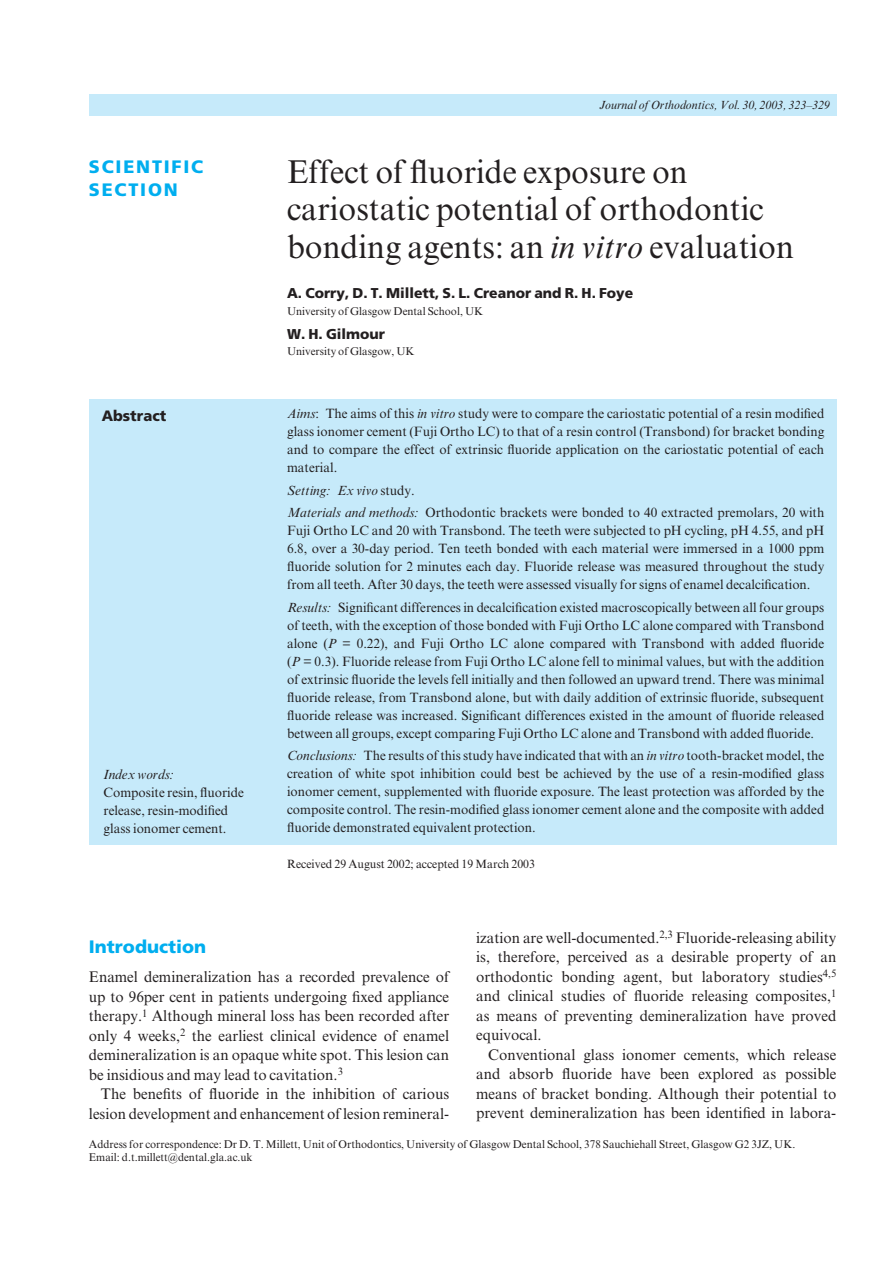
<style>
.page{position:relative;width:893px;height:1263px;background:#fff}
.page>*{position:absolute;margin:0;border:0;box-sizing:border-box;transform-origin:0 0}
.t1{font:33px/37.5px "Times NRMT";color:#231f20}
.t2{font:900 18px/22.5px "Frutiger";letter-spacing:.1em;color:#00aeef}
.t3{font:900 18px "Frutiger";color:#00aeef}
.t4{font:15.3px/19.5px "Times NRMT";color:#231f20;text-align:justify}
.t5{font:900 15px "Frutiger";color:#231f20}
.t6{font:900 14.25px "Frutiger";color:#231f20}
.t7{font:13.5px/18px "Times NRMT";color:#231f20;text-align:justify}
.t8{font:italic 13.5px "Times NRMT";color:#231f20}
.t9{font:italic 12px "Times NRMT";color:#231f20}
.t10{font:12px "Times NRMT";color:#231f20}
.t11{font:11.25px/13.5px "Times NRMT";color:#231f20}
.s1{font-style:italic}
</style>
<div class="page">
<div style="left:89px;top:399px;width:747px;height:445px;background:#c6eafa"></div>
<div style="left:89px;top:94px;width:747px;height:22px;background:#c6eafa"></div>
<h2 class="t2" style="left:89px;top:157px;width:116px">SCIENTIFIC<br>SECTION</h2>
<p class="t5" style="left:102px;top:410px;width:66px">Abstract</p>
<p class="t8" style="left:104px;top:769px;width:72px">Index words:</p>
<p class="t7" style="left:104px;top:784px;width:142px;text-align:left">Composite resin, fluoride release, resin-modified glass ionomer cement.</p>
<p class="t9" style="left:599px;top:101px;width:232px">Journal of Orthodontics, Vol. 30, 2003, 323–329</p>
<h1 class="t1" style="left:287px;top:156px;width:508px">Effect of fluoride exposure on cariostatic potential of orthodontic bonding agents: an <span class="s1">in vitro</span> evaluation</h1>
<p class="t6" style="left:287px;top:287px;width:348px">A. Corry, D. T. Millett, S. L. Creanor and R. H. Foye</p>
<p class="t11" style="left:287px;top:305px;width:198px">University of Glasgow Dental School, UK</p>
<p class="t6" style="left:287px;top:328px;width:99px">W. H. Gilmour</p>
<p class="t11" style="left:287px;top:346px;width:129px">University of Glasgow, UK</p>
<p class="t7" style="left:287px;top:406px;width:539px"><span class="s1">Aims</span>: The aims of this <span class="s1">in vitro</span> study were to compare the cariostatic potential of a resin modified glass ionomer cement (Fuji Ortho LC) to that of a resin control (Transbond) for bracket bonding and to compare the effect of extrinsic fluoride application on the cariostatic potential of each material.</p>
<p class="t7" style="left:287px;top:480px;width:538px;line-height:22.5px"><span class="s1">Setting: Ex vivo</span> study.<br><span class="s1">Materials and methods:</span> Orthodontic brackets were bonded to 40 extracted premolars, 20 with</p>
<p class="t7" style="left:287px;top:523px;width:539px">Fuji Ortho LC and 20 with Transbond. The teeth were subjected to pH cycling, pH 4.55, and pH 6.8, over a 30-day period. Ten teeth bonded with each material were immersed in a 1000 ppm fluoride solution for 2 minutes each day. Fluoride release was measured throughout the study from all teeth. After 30 days, the teeth were assessed visually for signs of enamel decalcification.</p>
<p class="t7" style="left:287px;top:599px;width:539px"><span class="s1">Results:</span> Significant differences in decalcification existed macroscopically between all four groups of teeth, with the exception of those bonded with Fuji Ortho LC alone compared with Transbond alone (<span class="s1">P</span> = 0.22), and Fuji Ortho LC alone compared with Transbond with added fluoride (<span class="s1">P</span> = 0.3). Fluoride release from Fuji Ortho LC alone fell to minimal values, but with the addition of extrinsic fluoride the levels fell initially and then followed an upward trend. There was minimal fluoride release, from Transbond alone, but with daily addition of extrinsic fluoride, subsequent fluoride release was increased. Significant differences existed in the amount of fluoride released between all groups, except comparing Fuji Ortho LC alone and Transbond with added fluoride.</p>
<p class="t7" style="left:287px;top:748px;width:539px"><span class="s1">Conclusions:</span> The results of this study have indicated that with an <span class="s1">in vitro</span> tooth-bracket model, the creation of white spot inhibition could best be achieved by the use of a resin-modified glass ionomer cement, supplemented with fluoride exposure. The least protection was afforded by the composite control. The resin-modified glass ionomer cement alone and the composite with added fluoride demonstrated equivalent protection.</p>
<p class="t10" style="left:287px;top:860px;width:249px">Received 29 August 2002; accepted 19 March 2003</p>
<h2 class="t3" style="left:89px;top:939px;width:119px">Introduction</h2>
<p class="t4" style="left:89px;top:969px;width:362px">Enamel demineralization has a recorded prevalence of up to 96per cent in patients undergoing fixed appliance therapy.<sup>1</sup> Although mineral loss has been recorded after only 4 weeks,<sup>2</sup> the earliest clinical evidence of enamel demineralization is an opaque white spot. This lesion can be insidious and may lead to cavitation.<sup>3</sup></p>
<p class="t4" style="left:89px;top:1086px;width:362px;text-align:right">The benefits of fluoride in the inhibition of carious lesion development and enhancement of lesion remineral-</p>
<p class="t4" style="left:476px;top:929px;width:362px">ization are well-documented.<sup>2,3</sup> Fluoride-releasing ability is, therefore, perceived as a desirable property of an orthodontic bonding agent, but laboratory studies<sup>4,5 </sup>and clinical studies of fluoride releasing composites,<sup>1 </sup>as means of preventing demineralization have proved equivocal.</p>
<p class="t4" style="left:476px;top:1046px;width:362px;text-indent:12px">Conventional glass ionomer cements, which release and absorb fluoride have been explored as possible means of bracket bonding. Although their potential to prevent demineralization has been identified in labora-</p>
<p class="t11" style="left:89px;top:1138px;width:708px">Address for correspondence: Dr D. T. Millett, Unit of Orthodontics, University of Glasgow Dental School, 378 Sauchiehall Street, Glasgow G2 3JZ, UK.<br>Email: d.t.millett@dental.gla.ac.uk</p>
</div>
